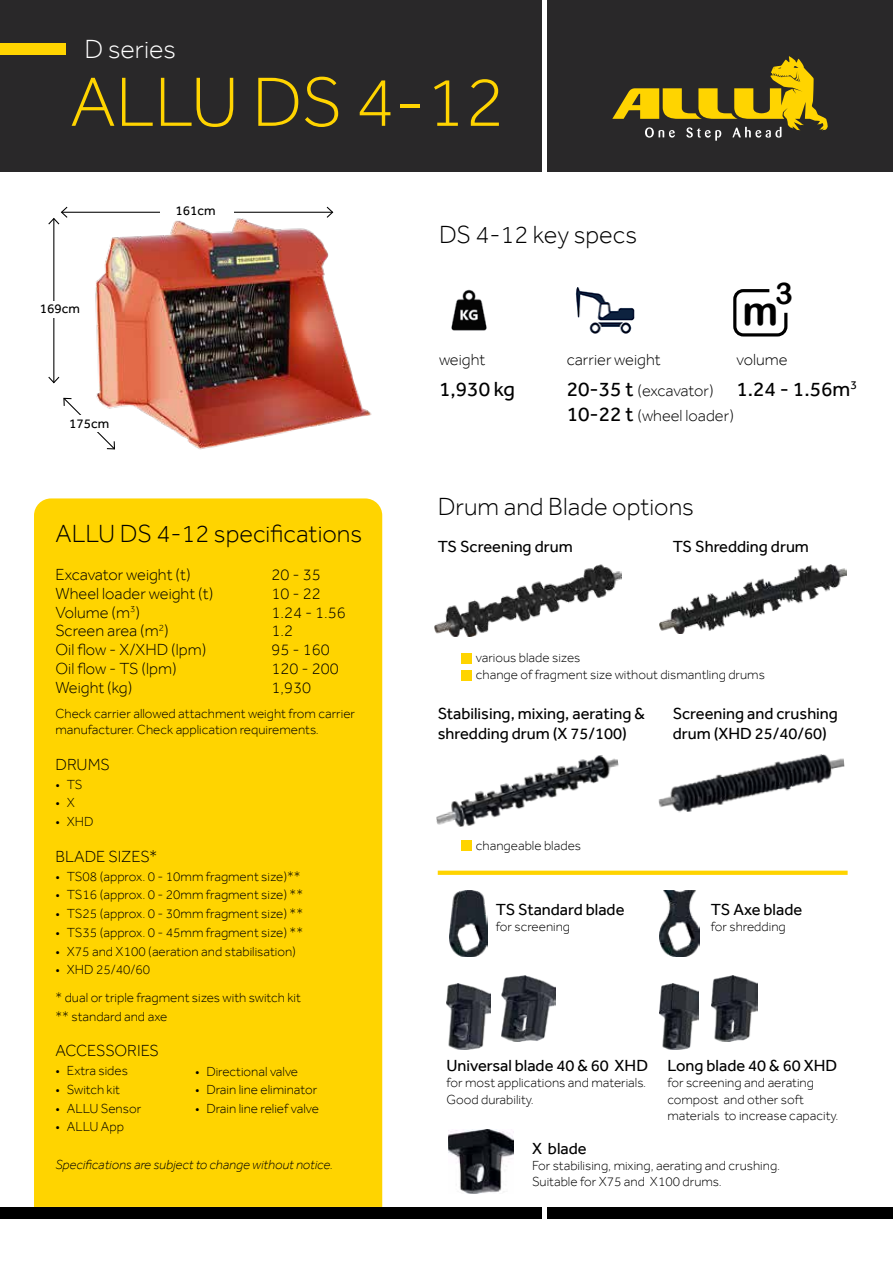
<style>
.page{position:relative;width:893px;height:1263px;background:#fff}
.page>*{position:absolute;margin:0;border:0;box-sizing:border-box;transform-origin:0 0}
.t1{font:300 72px "Effra";color:#ffd400}
.t2{font:40.5px "Arial Rounded MT Bold";color:#000}
.t3{font:30px "Arial Rounded MT Bold";color:#000}
.t4{font:300 27px "Effra";color:#fff}
.t5{font:300 25.5px "Effra";color:#000}
.t6{font:21px "Effra";color:#000}
.t7{font:300 16.5px/30.5px "Effra";color:#000}
.t8{font:16.5px/19.8px "Effra";color:#000}
.t9{font:300 13.5px/16.2px "Effra";color:#000}
.t10{font:italic 300 13.5px "Effra";color:#000}
.t11{font:13.5px "Effra";color:#000}
.s1{font-weight:400;font-size:21px}
</style>
<div class="page">
<img style="left:74px;top:211px;width:298px;height:239px">
<div style="left:34px;top:498px;width:348px;height:709px;background:#ffd400"></div>
<img style="left:434px;top:565px;width:187px;height:71px">
<img style="left:659px;top:565px;width:187px;height:69px">
<img style="left:436px;top:755px;width:183px;height:72px">
<div style="left:461px;top:840px;width:11px;height:11px;background:#ffd400"></div>
<div style="left:461px;top:653px;width:11px;height:11px;background:#ffd400"></div>
<div style="left:461px;top:670px;width:11px;height:11px;background:#ffd400"></div>
<div style="left:0;top:0;width:541px;height:171px;background:#292829"></div>
<img style="left:451px;top:289px;width:36px;height:42px">
<img style="left:450px;top:890px;width:38px;height:66px">
<img style="left:447px;top:984px;width:44px;height:65px">
<img style="left:501px;top:975px;width:54px;height:66px">
<img style="left:448px;top:1129px;width:66px;height:65px">
<img style="left:660px;top:890px;width:39px;height:66px">
<img style="left:660px;top:984px;width:39px;height:65px">
<img style="left:712px;top:975px;width:46px;height:66px">
<img style="left:576px;top:287px;width:59px;height:47px">
<div style="left:0;top:1207px;width:541px;height:11px;background:#000"></div>
<div style="left:548px;top:1207px;width:345px;height:11px;background:#000"></div>
<div style="left:0;top:43px;width:65px;height:11px;background:#ffd400"></div>
<svg style="left:733px;top:289px;width:55px;height:48px"></svg>
<hr style="left:62px;top:212px;width:271px;height:1px;background:#000">
<svg style="left:325px;top:206px;width:9px;height:13px"></svg>
<hr style="left:53px;top:219px;width:1px;height:164px;background:#000">
<svg style="left:48px;top:206px;width:21px;height:20px"></svg>
<svg style="left:48px;top:376px;width:12px;height:8px"></svg>
<svg style="left:63px;top:397px;width:53px;height:53px"></svg>
<div style="left:161px;top:202px;width:73px;height:16px;background:#fff"></div>
<div style="left:12px;top:301px;width:73px;height:16px;background:#fff"></div>
<div style="left:53px;top:415px;width:73px;height:16px;background:#fff"></div>
<img style="left:659px;top:754px;width:186px;height:58px">
<svg style="left:438px;top:871px;width:410px;height:4px;background:#ffd506"></svg>
<div style="left:548px;top:0;width:345px;height:171px;background:#292829"></div>
<svg style="left:612px;top:56px;width:216px;height:85px"></svg>
<h3 class="t4" style="left:84px;top:33px;width:93px">D series</h3>
<h1 class="t1" style="left:70px;top:59px;width:436px">ALLU DS 4-12</h1>
<p class="t11" style="left:40px;top:301px;width:42px">169cm</p>
<p class="t11" style="left:69px;top:416px;width:42px">175cm</p>
<p class="t11" style="left:175px;top:202px;width:42px">161cm</p>
<h3 class="t5" style="left:55px;top:519px;width:308px">ALLU DS 4-12 specifications</h3>
<p class="t7" style="left:56px;top:559px;width:137px">Excavator weight (t)</p>
<p class="t7" style="left:272px;top:559px;width:51px">20 - 35</p>
<p class="t7" style="left:56px;top:578px;width:159px">Wheel loader weight (t)</p>
<p class="t7" style="left:272px;top:578px;width:51px">10 - 22</p>
<p class="t7" style="left:56px;top:597px;width:86px">Volume (m<sup>3</sup>)</p>
<p class="t7" style="left:271px;top:597px;width:76px">1.24 - 1.56</p>
<p class="t7" style="left:55px;top:615px;width:115px">Screen area (m<sup>2</sup>)</p>
<p class="t7" style="left:271px;top:615px;width:23px">1.2</p>
<p class="t7" style="left:55px;top:634px;width:152px">Oil flow - X/XHD (lpm)</p>
<p class="t7" style="left:271px;top:634px;width:60px">95 - 160</p>
<p class="t7" style="left:55px;top:653px;width:123px">Oil flow - TS (lpm)</p>
<p class="t7" style="left:271px;top:653px;width:69px">120 - 200</p>
<p class="t7" style="left:55px;top:672px;width:78px">Weight (kg)</p>
<p class="t7" style="left:271px;top:672px;width:41px">1,930</p>
<p class="t9" style="left:56px;top:705px;width:301px">Check carrier allowed attachment weight from carrier manufacturer. Check application requirements.</p>
<p class="t7" style="left:56px;top:749px;width:56px">DRUMS</p>
<p class="t9" style="left:56px;top:776px;width:28px">• TS</p>
<p class="t9" style="left:56px;top:795px;width:21px">• X</p>
<p class="t9" style="left:56px;top:813px;width:40px">• XHD</p>
<p class="t7" style="left:56px;top:841px;width:103px">BLADE SIZES*</p>
<p class="t9" style="left:56px;top:868px;width:247px">• TS08 (approx. 0 - 10mm fragment size)**</p>
<p class="t9" style="left:56px;top:887px;width:249px">• TS16 (approx. 0 - 20mm fragment size) **</p>
<p class="t9" style="left:56px;top:905px;width:249px">• TS25 (approx. 0 - 30mm fragment size) **</p>
<p class="t9" style="left:56px;top:924px;width:249px">• TS35 (approx. 0 - 45mm fragment size) **</p>
<p class="t9" style="left:56px;top:943px;width:242px">• X75 and X100 (aeration and stabilisation)</p>
<p class="t9" style="left:56px;top:956px;width:247px;line-height:27.3px">• XHD 25/40/60<br>* dual or triple fragment sizes with switch kit</p>
<p class="t9" style="left:56px;top:1008px;width:113px">** standard and axe</p>
<p class="t7" style="left:56px;top:1035px;width:105px">ACCESSORIES</p>
<p class="t9" style="left:56px;top:1062px;width:74px">• Extra sides</p>
<p class="t9" style="left:56px;top:1081px;width:66px">• Switch kit</p>
<p class="t9" style="left:56px;top:1100px;width:87px">• ALLU Sensor</p>
<p class="t9" style="left:56px;top:1118px;width:70px">• ALLU App</p>
<p class="t10" style="left:56px;top:1156px;width:279px">Specifications are subject to change without notice.</p>
<p class="t9" style="left:195px;top:1063px;width:105px">• Directional valve</p>
<p class="t9" style="left:195px;top:1081px;width:124px">• Drain line eliminator</p>
<p class="t9" style="left:195px;top:1100px;width:125px">• Drain line relief valve</p>
<h3 class="t5" style="left:439px;top:219px;width:200px">DS 4-12 key specs</h3>
<h3 class="t3" style="left:775px;top:275px;width:19px">3</h3>
<h2 class="t2" style="left:742px;top:286px;width:37px">m</h2>
<p class="t7" style="left:439px;top:344px;width:48px">weight</p>
<h3 class="t6" style="left:439px;top:376px;width:77px">1,930 kg</h3>
<p class="t7" style="left:567px;top:344px;width:148px">carrier weight<br><span class="s1">20-35 t</span> (excavator)</p>
<p class="t7" style="left:567px;top:400px;width:169px"><span class="s1">10-22 t</span> (wheel loader)</p>
<p class="t7" style="left:736px;top:344px;width:53px">volume</p>
<h3 class="t6" style="left:736px;top:376px;width:122px">1.24 - 1.56m<sup>3</sup></h3>
<h3 class="t5" style="left:438px;top:492px;width:258px">Drum and Blade options</h3>
<p class="t8" style="left:438px;top:537px;width:136px">TS Screening drum</p>
<p class="t8" style="left:673px;top:537px;width:138px">TS Shredding drum</p>
<p class="t9" style="left:476px;top:649px;width:291px">various blade sizes<br>change of fragment size without dismantling drums</p>
<p class="t8" style="left:438px;top:703px;width:209px">Stabilising, mixing, aerating &amp; shredding drum (X 75/100)</p>
<p class="t8" style="left:673px;top:703px;width:167px">Screening and crushing drum (XHD 25/40/60)</p>
<p class="t9" style="left:476px;top:837px;width:107px">changeable blades</p>
<p class="t8" style="left:496px;top:899px;width:130px">TS Standard blade</p>
<p class="t9" style="left:496px;top:918px;width:76px">for screening</p>
<p class="t8" style="left:711px;top:899px;width:93px">TS Axe blade</p>
<p class="t9" style="left:711px;top:918px;width:76px">for shredding</p>
<p class="t8" style="left:446px;top:1055px;width:203px">Universal blade 40 &amp; 60 XHD</p>
<p class="t9" style="left:446px;top:1074px;width:201px">for most applications and materials.<br>Good durability.</p>
<p class="t8" style="left:532px;top:1138px;width:56px">X blade</p>
<p class="t9" style="left:532px;top:1157px;width:250px">For stabilising, mixing, aerating and crushing.<br>Suitable for X75 and X100 drums.</p>
<p class="t8" style="left:667px;top:1055px;width:171px">Long blade 40 &amp; 60 XHD</p>
<p class="t9" style="left:667px;top:1074px;width:173px">for screening and aerating compost and other soft materials to increase capacity.</p>
</div>
